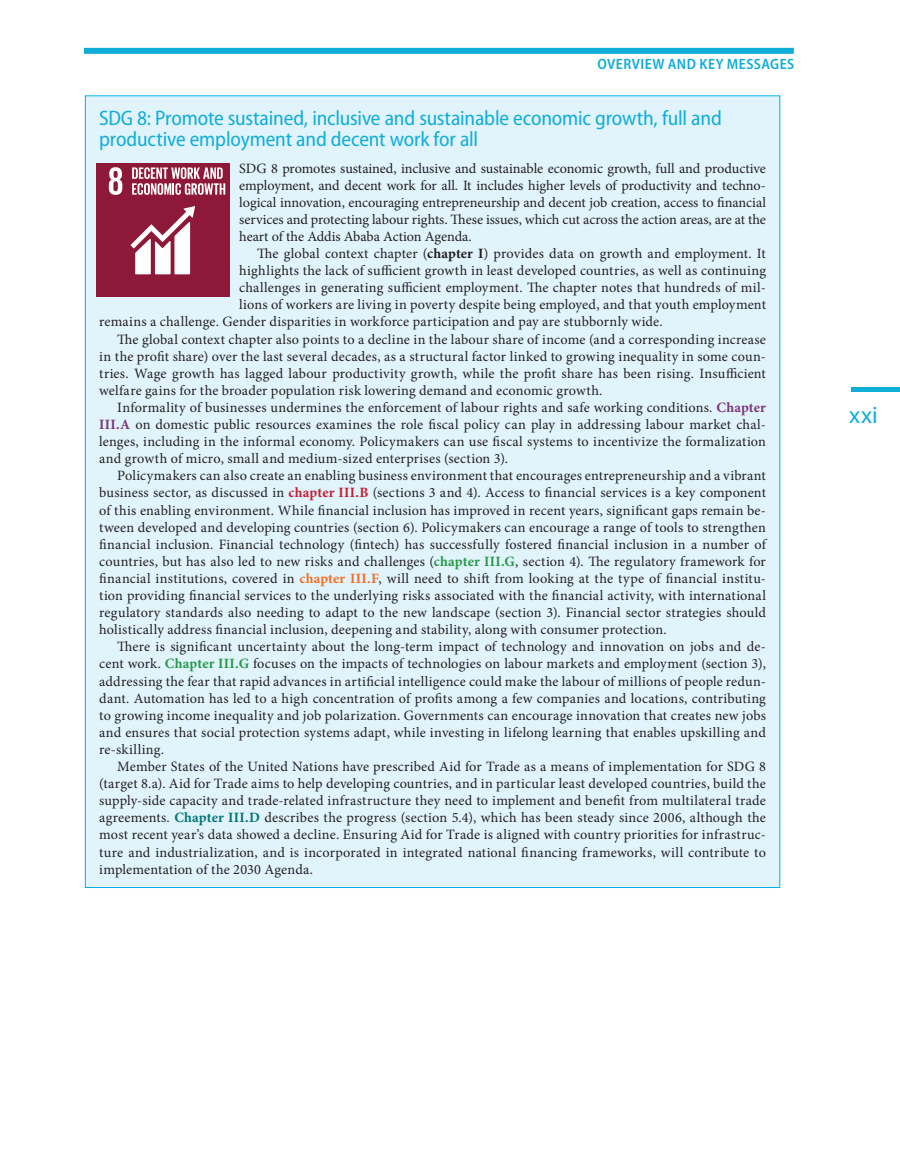
<style>
.page{position:relative;width:900px;height:1170px;background:#fff}
.page>*{position:absolute;margin:0;border:0;box-sizing:border-box;transform-origin:0 0}
.t1{font:24px "Myriad Pro";color:#10add9}
.t2{font:semi-condensed 21px/21px "Myriad Pro";letter-spacing:-.01em;color:#10add9}
.t3{font:600 semi-condensed 15px "Myriad Pro";letter-spacing:.03em;color:#10add9}
.t4{font:14.25px/17.1px "Minion Pro";letter-spacing:.015em;color:#231f20;text-align:justify}
.s1{font-weight:700}
.s2{font-weight:700;color:#7b3779}
.s3{font-weight:700;color:#c21f32}
.s4{font-weight:700;color:#269947}
.s5{font-weight:700;color:#f36e27}
.s6{font-weight:700;color:#027377}
</style>
<div class="page">
<div style="left:84px;top:48px;width:710px;height:6px;background:#10add9"></div>
<div style="left:851px;top:387px;width:49px;height:5px;background:#10add9"></div>
<div style="left:85px;top:96px;width:695px;height:792px;background:#e1f4fc"></div>
<div style="left:97px;top:163px;width:133px;height:134px;background:#8e1837"></div>
<svg style="left:131px;top:206px;width:64px;height:68px"></svg>
<svg style="left:109px;top:167px;width:13px;height:28px"></svg>
<svg style="left:132px;top:167px;width:93px;height:28px"></svg>
<p class="t3" style="left:597px;top:56px;width:199px">OVERVIEW AND KEY MESSAGES</p>
<h2 class="t2" style="left:99px;top:108px;width:624px">SDG 8: Promote sustained, inclusive and sustainable economic growth, full and productive employment and decent work for all</h2>
<p class="t4" style="left:239px;top:160px;width:528px">SDG 8 promotes sustained, inclusive and sustainable economic growth, full and productive employment, and decent work for all. It includes higher levels of productivity and techno&shy;logical innovation, encouraging entrepreneurship and decent job creation, access to financial services and protecting labour rights. These issues, which cut across the action areas, are at the heart of the Addis Ababa Action Agenda.</p>
<p class="t4" style="left:257px;top:245px;width:510px">The global context chapter (<span class="s1">chapter I</span>) provides data on growth and employment. It</p>
<p class="t4" style="left:239px;top:262px;width:528px">highlights the lack of sufficient growth in least developed countries, as well as continuing</p>
<p class="t4" style="left:239px;top:279px;width:528px">challenges in generating sufficient employment. The chapter notes that hundreds of mil-</p>
<p class="t4" style="left:239px;top:296px;width:528px">lions of workers are living in poverty despite being employed, and that youth employment</p>
<p class="t4" style="left:99px;top:313px;width:565px">remains a challenge. Gender disparities in workforce participation and pay are stubbornly wide.</p>
<p class="t4" style="left:117px;top:331px;width:650px">The global context chapter also points to a decline in the labour share of income (and a corresponding increase</p>
<p class="t4" style="left:99px;top:348px;width:668px">in the profit share) over the last several decades, as a structural factor linked to growing inequality in some coun-</p>
<p class="t4" style="left:99px;top:365px;width:668px">tries. Wage growth has lagged labour productivity growth, while the profit share has been rising. Insufficient</p>
<p class="t4" style="left:99px;top:382px;width:505px">welfare gains for the broader population risk lowering demand and economic growth.</p>
<p class="t4" style="left:117px;top:399px;width:650px">Informality of businesses undermines the enforcement of labour rights and safe working conditions. <span class="s2">Chapter</span></p>
<p class="t4" style="left:99px;top:416px;width:668px"><span class="s2">III.A</span> on domestic public resources examines the role fiscal policy can play in addressing labour market chal-</p>
<p class="t4" style="left:99px;top:433px;width:668px">lenges, including in the informal economy. Policymakers can use fiscal systems to incentivize the formalization</p>
<p class="t4" style="left:99px;top:450px;width:410px">and growth of micro, small and medium-sized enterprises (section 3).</p>
<p class="t4" style="left:117px;top:467px;width:650px">Policymakers can also create an enabling business environment that encourages entrepreneurship and a vibrant</p>
<p class="t4" style="left:99px;top:484px;width:668px">business sector, as discussed in <span class="s3">chapter III.B</span> (sections 3 and 4). Access to financial services is a key component</p>
<p class="t4" style="left:99px;top:502px;width:668px">of this enabling environment. While financial inclusion has improved in recent years, significant gaps remain be-</p>
<p class="t4" style="left:99px;top:519px;width:668px">tween developed and developing countries (section 6). Policymakers can encourage a range of tools to strengthen</p>
<p class="t4" style="left:99px;top:536px;width:668px">financial inclusion. Financial technology (fintech) has successfully fostered financial inclusion in a number of</p>
<p class="t4" style="left:99px;top:553px;width:668px">countries, but has also led to new risks and challenges (<span class="s4">chapter III.G</span>, section 4). The regulatory framework for</p>
<p class="t4" style="left:99px;top:570px;width:668px">financial institutions, covered in <span class="s5">chapter III.F</span>, will need to shift from looking at the type of financial institu-</p>
<p class="t4" style="left:99px;top:587px;width:668px">tion providing financial services to the underlying risks associated with the financial activity, with international</p>
<p class="t4" style="left:99px;top:604px;width:668px">regulatory standards also needing to adapt to the new landscape (section 3). Financial sector strategies should</p>
<p class="t4" style="left:99px;top:621px;width:569px">holistically address financial inclusion, deepening and stability, along with consumer protection.</p>
<p class="t4" style="left:117px;top:638px;width:650px">There is significant uncertainty about the long-term impact of technology and innovation on jobs and de-</p>
<p class="t4" style="left:99px;top:655px;width:668px">cent work. <span class="s4">Chapter III.G</span> focuses on the impacts of technologies on labour markets and employment (section 3),</p>
<p class="t4" style="left:99px;top:673px;width:668px">addressing the fear that rapid advances in artificial intelligence could make the labour of millions of people redun-</p>
<p class="t4" style="left:99px;top:690px;width:668px">dant. Automation has led to a high concentration of profits among a few companies and locations, contributing</p>
<p class="t4" style="left:99px;top:707px;width:668px">to growing income inequality and job polarization. Governments can encourage innovation that creates new jobs</p>
<p class="t4" style="left:99px;top:724px;width:668px">and ensures that social protection systems adapt, while investing in lifelong learning that enables upskilling and</p>
<p class="t4" style="left:99px;top:741px;width:66px">re-skilling.</p>
<p class="t4" style="left:117px;top:758px;width:650px">Member States of the United Nations have prescribed Aid for Trade as a means of implementation for SDG 8</p>
<p class="t4" style="left:99px;top:775px;width:668px">(target 8.a). Aid for Trade aims to help developing countries, and in particular least developed countries, build the</p>
<p class="t4" style="left:99px;top:792px;width:668px">supply-side capacity and trade-related infrastructure they need to implement and benefit from multilateral trade</p>
<p class="t4" style="left:99px;top:809px;width:668px">agreements. <span class="s6">Chapter III.D</span> describes the progress (section 5.4), which has been steady since 2006, although the</p>
<p class="t4" style="left:99px;top:826px;width:668px">most recent year’s data showed a decline. Ensuring Aid for Trade is aligned with country priorities for infrastruc-</p>
<p class="t4" style="left:99px;top:844px;width:668px">ture and industrialization, and is incorporated in integrated national financing frameworks, will contribute to</p>
<p class="t4" style="left:99px;top:861px;width:215px">implementation of the 2030 Agenda.</p>
<h1 class="t1" style="left:849px;top:400px;width:30px">xxi</h1>
</div>
